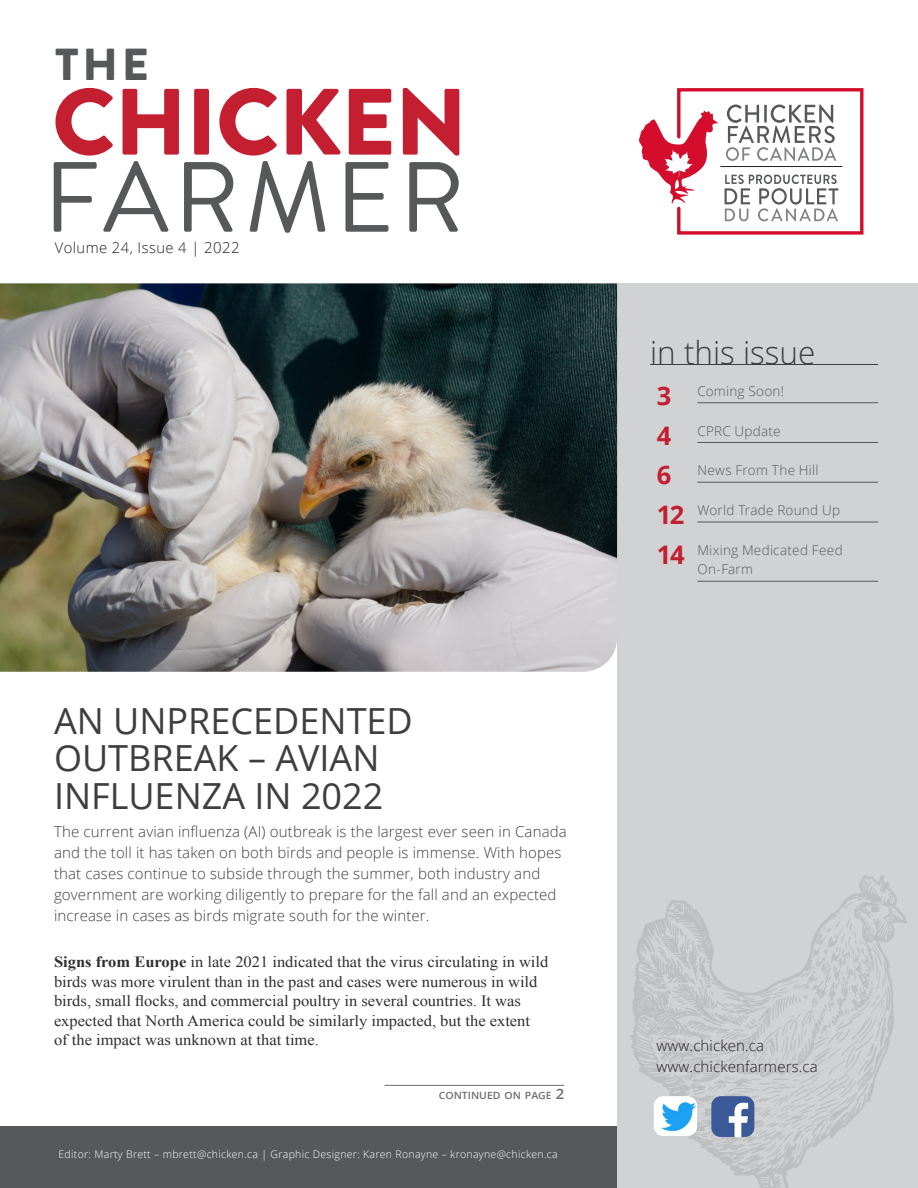
<style>
.page{position:relative;width:918px;height:1188px;background:#fff}
.page>*{position:absolute;margin:0;border:0;box-sizing:border-box;transform-origin:0 0}
.t1{font:99.45px "Brandon Grotesque";letter-spacing:.05em;color:#57585a}
.t2{font:900 93.9px "Brandon Grotesque";letter-spacing:-.01em;color:#c31f31}
.t3{font:900 44.85px "Brandon Grotesque";color:#57585a}
.Header_1{font:36px/37.5px "Open Sans";color:#3e3e3f}
.TOC_heading{font:300 31.5px "Open Sans";color:#3e3e3f}
.Body{font:15.6px/19.5px "Times New Roman";color:#312f30;scale:1.05 1}
.Intro{font:300 15px/21px "Open Sans";letter-spacing:.01em;color:#3e3e3f}
.Intro-2{font:300 15px "Open Sans";letter-spacing:.01em;color:#231f20}
.t4{font:300 14.7px "Open Sans";letter-spacing:.03em;color:#231f20}
.t5{font:300 13.5px/19.5px "Open Sans";letter-spacing:.02em;color:#57585a}
.t6{font:300 10.5px "Open Sans";letter-spacing:.03em;color:#fff}
.Body-2{font:600 10.05px "Open Sans";color:#6c6d70;scale:1.05 1}
.s1{font-size:15px}
.s2{font-weight:700}
.s3{font-size:14.25px}
.s4{font-weight:700;font-size:25.5px;color:#c31f31}
</style>
<div class="page">
<div style="left:0;top:1126px;width:631px;height:62px;background:#57585a"></div>
<div style="left:617px;top:284px;width:301px;height:904px;background:#d1d2d4"></div>
<svg style="left:639px;top:88px;width:224px;height:147px"></svg>
<hr style="left:720px;top:166px;width:122px;height:1px;background:#231f20">
<img style="left:630px;top:876px;width:276px;height:312px">
<img style="left:711px;top:1096px;width:43px;height:41px">
<div style="left:654px;top:1096px;width:43px;height:40px;background:#fff;border-radius:9px"></div>
<img style="left:661px;top:1102px;width:35px;height:29px">
<hr style="left:650px;top:364px;width:228px;height:1px;background:#3e3e3f">
<hr style="left:697px;top:402px;width:181px;height:1px;background:#57585a">
<hr style="left:697px;top:442px;width:181px;height:1px;background:#57585a">
<hr style="left:697px;top:482px;width:181px;height:1px;background:#57585a">
<hr style="left:697px;top:522px;width:181px;height:1px;background:#57585a">
<hr style="left:697px;top:581px;width:181px;height:1px;background:#57585a">
<hr style="left:384px;top:1085px;width:180px;height:1px;background:#6c6d70">
<img style="left:0;top:283px;width:617px;height:389px">
<h3 class="t3" style="left:55px;top:33px;width:95px">THE</h3>
<h2 class="t2" style="left:52px;top:56px;width:417px">CHICKEN</h2>
<h1 class="t1" style="left:44px;top:129px;width:423px">FARMER</h1>
<p class="t4" style="left:55px;top:238px;width:186px">Volume 24, Issue 4 | <span class="s1">2022</span></p>
<p class="Header_1" style="left:54px;top:701px;width:360px">AN UNPRECEDENTED<br>OUTBREAK – AVIAN<br>INFLUENZA IN 2022</p>
<p class="Intro" style="left:54px;top:820px;width:514px">The current avian influenza (AI) outbreak is the largest ever seen in Canada and the toll it has taken on both birds and people is immense. With hopes that cases continue to subside through the summer, both industry and government are working diligently to prepare for the fall and an expected increase in cases as birds migrate south for the winter.</p>
<p class="Body" style="left:54px;top:952px;width:472px"><span class="s2">Signs from Europe</span> in late 2021 indicated that the virus circulating in wild birds was more virulent than in the past and cases were numerous in wild birds, small flocks, and commercial poultry in several countries. It was expected that North America could be similarly impacted, but the extent<br>of the impact was unknown at that time.</p>
<p class="Body-2" style="left:439px;top:1088px;width:121px">CONTINUED ON PAGE <span class="s3">2</span></p>
<p class="t6" style="left:59px;top:1147px;width:501px">Editor: Marty Brett – mbrett@chicken.ca | Graphic Designer: Karen Ronayne – kronayne@chicken.ca</p>
<p class="TOC_heading" style="left:650px;top:331px;width:167px">in this issue</p>
<p class="t5" style="left:657px;top:381px;width:129px"><span class="s4">3</span> Coming Soon!</p>
<p class="t5" style="left:657px;top:421px;width:125px"><span class="s4">4</span> CPRC Update</p>
<p class="t5" style="left:657px;top:460px;width:163px"><span class="s4">6</span> News From The Hill</p>
<p class="t5" style="left:657px;top:500px;width:185px"><span class="s4">12</span> World Trade Round Up</p>
<p class="t5" style="left:697px;top:540px;width:147px;text-indent:-40px"><span class="s4">14</span> Mixing Medicated Feed<br>On-Farm</p>
<p class="Intro-2" style="left:657px;top:1035px;width:109px">www.chicken.ca</p>
<p class="Intro-2" style="left:657px;top:1056px;width:163px">www.chickenfarmers.ca</p>
</div>
